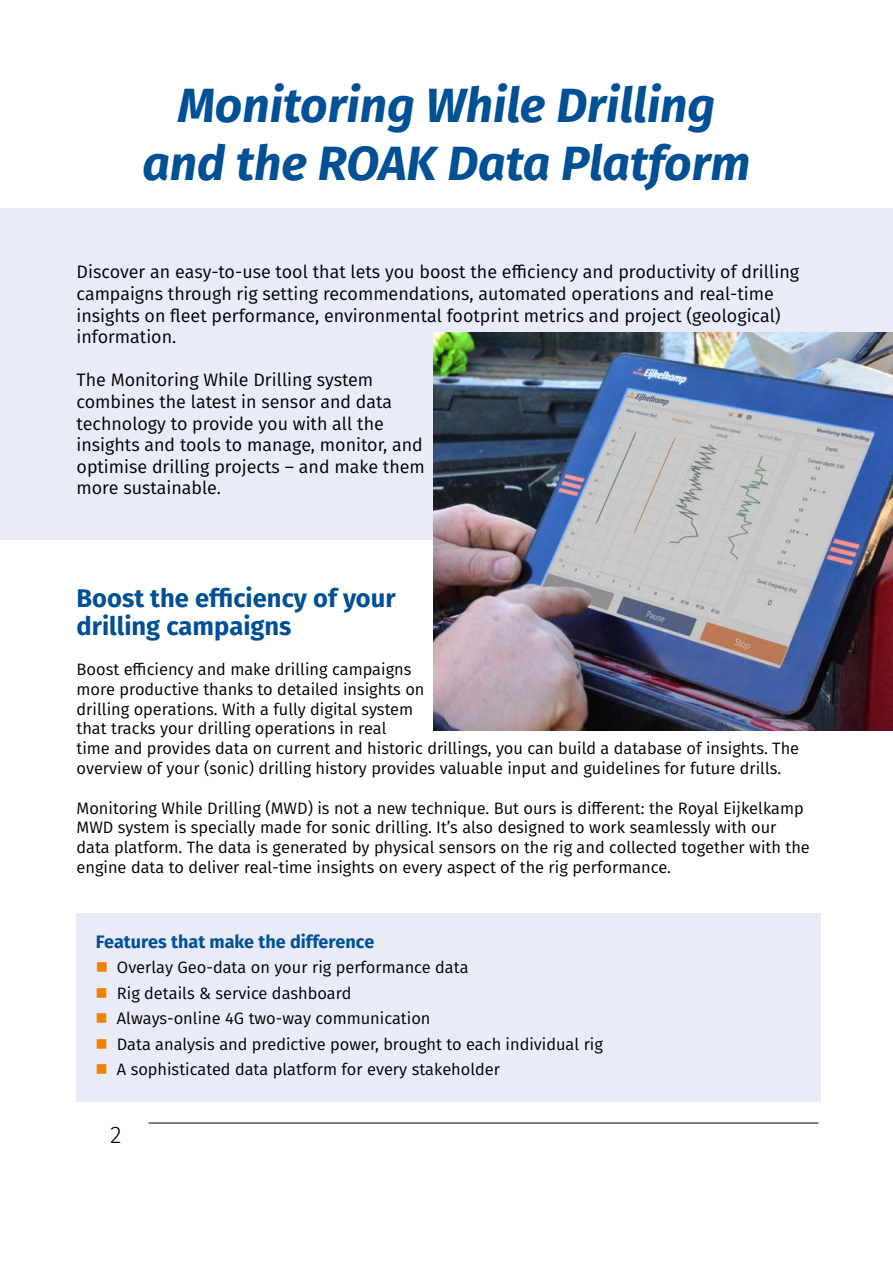
<style>
.page{position:relative;width:893px;height:1263px;background:#fff}
.page>*{position:absolute;margin:0;border:0;box-sizing:border-box;transform-origin:0 0}
.t1{font:italic 700 48px/57.6px "Fira Sans";color:#005095;text-align:center}
.t2{font:700 25.5px/28.5px "Fira Sans";color:#005095}
.t3{font:300 24px "Fira Sans";color:#000}
.t4{font:18px/21.6px "Fira Sans";color:#000}
.t5{font:700 18px "Fira Sans";color:#005095}
.t6{font:16.5px/19.8px "Fira Sans";color:#000}
</style>
<div class="page">
<hr style="left:148px;top:1123px;width:671px;height:1px;background:#000">
<div style="left:0;top:208px;width:893px;height:332px;background:#e9ebf6"></div>
<div style="left:77px;top:913px;width:744px;height:188px;background:#e9ebf6"></div>
<img style="left:434px;top:333px;width:459px;height:398px">
<h1 class="t1" style="left:142px;top:73px;width:609px">Monitoring While Drilling and the ROAK Data Platform</h1>
<p class="t4" style="left:77px;top:261px;width:724px">Discover an easy-to-use tool that lets you boost the efficiency and productivity of drilling campaigns through rig setting recommendations, automated operations and real-time insights on fleet performance, environmental footprint metrics and project (geological) information.</p>
<p class="t4" style="left:77px;top:369px;width:350px">The Monitoring While Drilling system combines the latest in sensor and data technology to provide you with all the insights and tools to manage, monitor, and optimise drilling projects – and make them more sustainable.</p>
<h2 class="t2" style="left:77px;top:584px;width:321px">Boost the efficiency of your drilling campaigns</h2>
<p class="t6" style="left:77px;top:659px;width:724px">Boost efficiency and make drilling campaigns<br>more productive thanks to detailed insights on<br>drilling operations. With a fully digital system<br>that tracks your drilling operations in real<br>time and provides data on current and historic drillings, you can build a database of insights. The overview of your (sonic) drilling history provides valuable input and guidelines for future drills.</p>
<p class="t6" style="left:77px;top:797px;width:735px">Monitoring While Drilling (MWD) is not a new technique. But ours is different: the Royal Eijkelkamp MWD system is specially made for sonic drilling. It’s also designed to work seamlessly with our data platform. The data is generated by physical sensors on the rig and collected together with the engine data to deliver real-time insights on every aspect of the rig performance.</p>
<p class="t5" style="left:96px;top:929px;width:280px">Features that make the difference</p>
<p class="t6" style="left:117px;top:954px;width:488px;line-height:25.5px">Overlay Geo-data on your rig performance data<br>Rig details &amp; service dashboard<br>Always-online 4G two-way communication<br>Data analysis and predictive power, brought to each individual rig A sophisticated data platform for every stakeholder</p>
<h3 class="t3" style="left:110px;top:1117px;width:13px">2</h3>
</div>
